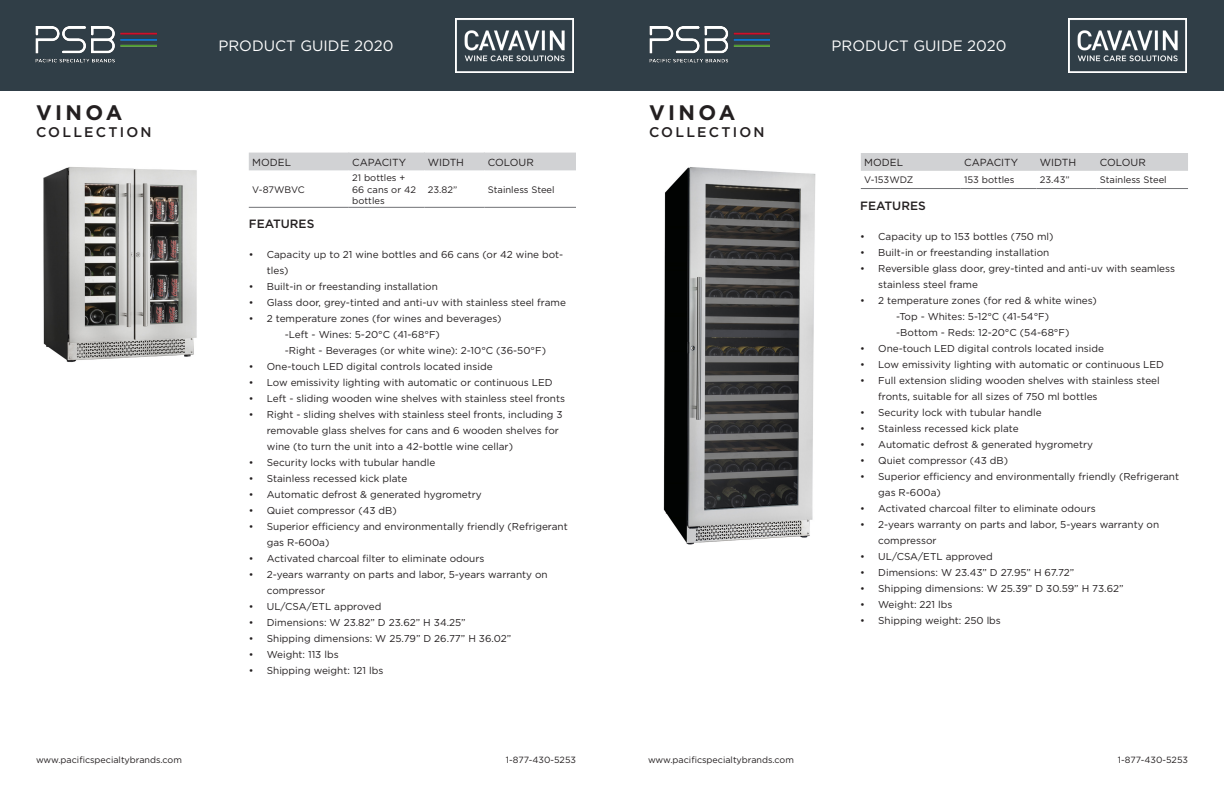
<style>
.page{position:relative;width:1224px;height:792px;background:#fff}
.page>*{position:absolute;margin:0;border:0;box-sizing:border-box;transform-origin:0 0}
.t1{font:700 21px "Gotham";letter-spacing:.16em;color:#231f20}
.t2{font:15px "Gotham";color:#fff}
.t3{font:500 14px "Gotham";letter-spacing:.16em;color:#231f20}
.t4{font:500 12px "Gotham";color:#231f20}
.t5{font:10.3px "Gotham";color:#231f20}
.t6{font:10px/16px "Gotham";color:#231f20}
.t7{font:9.4px/11.3px "Gotham";color:#231f20}
.t8{font:9px "Gotham";color:#231f20}
</style>
<div class="page">
<div style="left:0;top:0;width:1224px;height:91px;background:#303e47"></div>
<img style="left:36px;top:27px;width:121px;height:36px">
<img style="left:455px;top:18px;width:119px;height:55px">
<img style="left:43px;top:167px;width:154px;height:196px">
<div style="left:249px;top:153px;width:327px;height:17px;background:#d1d2d4"></div>
<hr style="left:249px;top:207px;width:100px;height:1px;background:#717275">
<hr style="left:349px;top:207px;width:75px;height:1px;background:#717275">
<hr style="left:424px;top:207px;width:60px;height:1px;background:#717275">
<hr style="left:484px;top:207px;width:92px;height:1px;background:#717275">
<img style="left:649px;top:27px;width:121px;height:36px">
<img style="left:1068px;top:18px;width:119px;height:55px">
<img style="left:663px;top:167px;width:153px;height:378px">
<div style="left:861px;top:153px;width:327px;height:18px;background:#d1d2d4"></div>
<hr style="left:861px;top:188px;width:100px;height:1px;background:#717275">
<hr style="left:961px;top:188px;width:75px;height:1px;background:#717275">
<hr style="left:1036px;top:188px;width:60px;height:1px;background:#717275">
<hr style="left:1096px;top:188px;width:92px;height:1px;background:#717275">
<p class="t2" style="left:218px;top:36px;width:177px">PRODUCT GUIDE 2020</p>
<p class="t2" style="left:831px;top:36px;width:177px">PRODUCT GUIDE 2020</p>
<p class="t1" style="left:36px;top:98px;width:88px">VINOA</p>
<p class="t3" style="left:36px;top:122px;width:117px">COLLECTION</p>
<p class="t1" style="left:649px;top:98px;width:88px">VINOA</p>
<p class="t3" style="left:649px;top:122px;width:117px">COLLECTION</p>
<p class="t5" style="left:252px;top:155px;width:40px">MODEL</p>
<p class="t5" style="left:352px;top:155px;width:56px">CAPACITY</p>
<p class="t5" style="left:428px;top:155px;width:38px">WIDTH</p>
<p class="t5" style="left:488px;top:155px;width:47px">COLOUR</p>
<p class="t7" style="left:252px;top:183px;width:54px">V-87WBVC</p>
<p class="t7" style="left:352px;top:172px;width:65px">21 bottles +<br>66 cans or 42 bottles</p>
<p class="t7" style="left:428px;top:183px;width:31px">23.82”</p>
<p class="t7" style="left:488px;top:183px;width:68px">Stainless Steel</p>
<p class="t4" style="left:249px;top:216px;width:67px">FEATURES</p>
<p class="t6" style="left:267px;top:246px;width:298px;text-indent:-18px">• Capacity up to 21 wine bottles and 66 cans (or 42 wine bot&shy;tles)</p>
<p class="t6" style="left:249px;top:278px;width:191px">• Built-in or freestanding installation</p>
<p class="t6" style="left:249px;top:294px;width:319px">• Glass door, grey-tinted and anti-uv with stainless steel frame</p>
<p class="t6" style="left:249px;top:310px;width:254px">• 2 temperature zones (for wines and beverages)</p>
<p class="t6" style="left:285px;top:326px;width:157px">-Left - Wines: 5-20°C (41-68°F)</p>
<p class="t6" style="left:285px;top:342px;width:263px">-Right - Beverages (or white wine): 2-10°C (36-50°F)</p>
<p class="t6" style="left:249px;top:358px;width:245px">• One-touch LED digital controls located inside</p>
<p class="t6" style="left:249px;top:374px;width:305px">• Low emissivity lighting with automatic or continuous LED</p>
<p class="t6" style="left:249px;top:390px;width:318px">• Left - sliding wooden wine shelves with stainless steel fronts</p>
<p class="t6" style="left:267px;top:406px;width:297px;text-indent:-18px">• Right - sliding shelves with stainless steel fronts, including 3 removable glass shelves for cans and 6 wooden shelves for wine (to turn the unit into a 42-bottle wine cellar)</p>
<p class="t6" style="left:249px;top:454px;width:188px">• Security locks with tubular handle</p>
<p class="t6" style="left:249px;top:470px;width:160px">• Stainless recessed kick plate</p>
<p class="t6" style="left:249px;top:486px;width:234px">• Automatic defrost &amp; generated hygrometry</p>
<p class="t6" style="left:249px;top:502px;width:149px">• Quiet compressor (43 dB)</p>
<p class="t6" style="left:267px;top:518px;width:302px;text-indent:-18px">• Superior efficiency and environmentally friendly (Refrigerant gas R-600a)</p>
<p class="t6" style="left:249px;top:550px;width:237px">• Activated charcoal filter to eliminate odours</p>
<p class="t6" style="left:267px;top:566px;width:283px;text-indent:-18px">• 2-years warranty on parts and labor, 5-years warranty on compressor</p>
<p class="t6" style="left:249px;top:598px;width:134px">• UL/CSA/ETL approved</p>
<p class="t6" style="left:249px;top:614px;width:218px">• Dimensions: W 23.82” D 23.62” H 34.25”</p>
<p class="t6" style="left:249px;top:630px;width:264px">• Shipping dimensions: W 25.79” D 26.77” H 36.02”</p>
<p class="t6" style="left:249px;top:646px;width:91px">• Weight: 113 lbs</p>
<p class="t6" style="left:249px;top:662px;width:136px">• Shipping weight: 121 lbs</p>
<p class="t5" style="left:864px;top:156px;width:40px">MODEL</p>
<p class="t5" style="left:964px;top:156px;width:56px">CAPACITY</p>
<p class="t5" style="left:1040px;top:156px;width:38px">WIDTH</p>
<p class="t5" style="left:1100px;top:156px;width:47px">COLOUR</p>
<p class="t7" style="left:864px;top:174px;width:50px">V-153WDZ</p>
<p class="t7" style="left:964px;top:174px;width:52px">153 bottles</p>
<p class="t7" style="left:1040px;top:174px;width:31px">23.43”</p>
<p class="t7" style="left:1100px;top:174px;width:68px">Stainless Steel</p>
<p class="t4" style="left:860px;top:198px;width:67px">FEATURES</p>
<p class="t6" style="left:860px;top:228px;width:195px">• Capacity up to 153 bottles (750 ml)</p>
<p class="t6" style="left:860px;top:244px;width:191px">• Built-in or freestanding installation</p>
<p class="t6" style="left:878px;top:260px;width:298px;text-indent:-18px">• Reversible glass door, grey-tinted and anti-uv with seamless stainless steel frame</p>
<p class="t6" style="left:860px;top:292px;width:238px">• 2 temperature zones (for red &amp; white wines)</p>
<p class="t6" style="left:896px;top:308px;width:154px">-Top - Whites: 5-12°C (41-54°F)</p>
<p class="t6" style="left:896px;top:324px;width:175px">-Bottom - Reds: 12-20°C (54-68°F)</p>
<p class="t6" style="left:860px;top:340px;width:245px">• One-touch LED digital controls located inside</p>
<p class="t6" style="left:860px;top:356px;width:305px">• Low emissivity lighting with automatic or continuous LED</p>
<p class="t6" style="left:878px;top:372px;width:283px;text-indent:-18px">• Full extension sliding wooden shelves with stainless steel fronts, suitable for all sizes of 750 ml bottles</p>
<p class="t6" style="left:860px;top:404px;width:183px">• Security lock with tubular handle</p>
<p class="t6" style="left:860px;top:420px;width:160px">• Stainless recessed kick plate</p>
<p class="t6" style="left:860px;top:436px;width:234px">• Automatic defrost &amp; generated hygrometry</p>
<p class="t6" style="left:860px;top:452px;width:149px">• Quiet compressor (43 dB)</p>
<p class="t6" style="left:878px;top:468px;width:302px;text-indent:-18px">• Superior efficiency and environmentally friendly (Refrigerant gas R-600a)</p>
<p class="t6" style="left:860px;top:500px;width:237px">• Activated charcoal filter to eliminate odours</p>
<p class="t6" style="left:878px;top:516px;width:283px;text-indent:-18px">• 2-years warranty on parts and labor, 5-years warranty on compressor</p>
<p class="t6" style="left:860px;top:548px;width:134px">• UL/CSA/ETL approved</p>
<p class="t6" style="left:860px;top:564px;width:216px">• Dimensions: W 23.43” D 27.95” H 67.72”</p>
<p class="t6" style="left:860px;top:580px;width:265px">• Shipping dimensions: W 25.39” D 30.59” H 73.62”</p>
<p class="t6" style="left:860px;top:596px;width:94px">• Weight: 221 lbs</p>
<p class="t6" style="left:860px;top:612px;width:142px">• Shipping weight: 250 lbs</p>
<p class="t8" style="left:36px;top:754px;width:147px">www.pacificspecialtybrands.com</p>
<p class="t8" style="left:506px;top:754px;width:72px">1-877-430-5253</p>
<p class="t8" style="left:648px;top:754px;width:147px">www.pacificspecialtybrands.com</p>
<p class="t8" style="left:1118px;top:754px;width:72px">1-877-430-5253</p>
</div>
